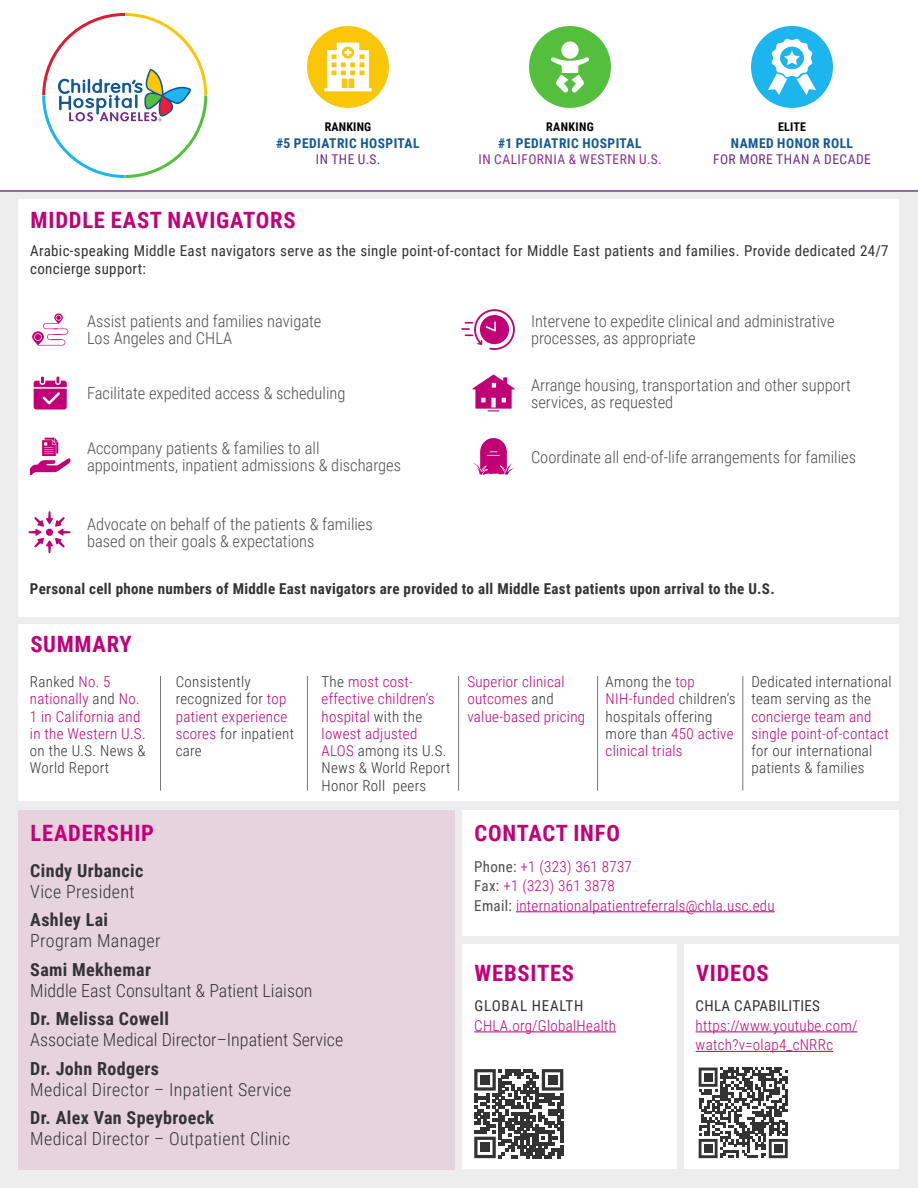
<style>
.page{position:relative;width:918px;height:1188px;background:#ededed}
.page>*{position:absolute;margin:0;border:0;box-sizing:border-box;transform-origin:0 0}
.t1{font:700 22.5px "Roboto Condensed";letter-spacing:.035em;color:#c10077}
.t2{font:300 18px/21px "Roboto Condensed";letter-spacing:.01em;color:#333}
.t3{font:700 18px/21px "Roboto Condensed";letter-spacing:.02em;color:#333}
.t4{font:300 16.5px/17.2px "Roboto Condensed";color:#4d4d4d}
.t5{font:300 15px/17.2px "Roboto Condensed";letter-spacing:.02em;color:#c10077}
.t6{font:300 15px/17.2px "Roboto Condensed";letter-spacing:.02em;color:#333}
.t7{font:15px/17.2px "Roboto Condensed";letter-spacing:.02em;color:#333}
.t8{font:700 15px "Roboto Condensed";letter-spacing:.02em;color:#333}
.t9{font:700 13.5px "Roboto Condensed";letter-spacing:.035em;color:#145796}
.t10{font:13.5px "Roboto Condensed";letter-spacing:.035em;color:#6e2b8c}
.t11{font:13.5px "Roboto Condensed";letter-spacing:.035em;color:#8c308c}
.t12{font:700 12px "Roboto Condensed";letter-spacing:.015em;color:#000}
.t13{font:700 12px "Roboto Condensed";letter-spacing:.035em;color:#000}
.s1{color:#333}
.s2{color:#c10077}
.s3{font-weight:300}
.s4{font-weight:700}
.s5{font-weight:400;color:#4d4d4d}
.s6{font-weight:400;color:#333}
</style>
<div class="page">
<div style="left:19px;top:199px;width:880px;height:417px;background:#fff"></div>
<div style="left:19px;top:624px;width:880px;height:177px;background:#fff"></div>
<div style="left:463px;top:810px;width:436px;height:126px;background:#fff"></div>
<div style="left:463px;top:945px;width:214px;height:224px;background:#fff"></div>
<div style="left:685px;top:945px;width:214px;height:224px;background:#fff"></div>
<div style="left:19px;top:810px;width:436px;height:359px;background:#e7d3de"></div>
<hr style="left:516px;top:911px;width:259px;height:1px;background:#c10077">
<hr style="left:474px;top:1032px;width:142px;height:1px;background:#c10077">
<hr style="left:696px;top:1032px;width:162px;height:1px;background:#c10077">
<hr style="left:696px;top:1051px;width:137px;height:1px;background:#c10077">
<div style="left:0;top:0;width:918px;height:192px;background:#fff"></div>
<hr style="left:0;top:190px;width:918px;height:2px;background:#8c308c">
<div style="left:307px;top:26px;width:82px;height:82px;background:#fac708;border-radius:50%"></div>
<svg style="left:324px;top:43px;width:48px;height:48px"></svg>
<div style="left:529px;top:26px;width:82px;height:82px;background:#54bf3d;border-radius:50%"></div>
<div style="left:561px;top:41px;width:18px;height:18px;background:#fff;border-radius:50%"></div>
<svg style="left:551px;top:57px;width:38px;height:36px"></svg>
<div style="left:751px;top:26px;width:82px;height:82px;background:#1cb5ed;border-radius:50%"></div>
<svg style="left:768px;top:38px;width:48px;height:57px"></svg>
<svg style="left:42px;top:13px;width:166px;height:165px"></svg>
<svg style="left:28px;top:511px;width:43px;height:42px"></svg>
<div style="left:46px;top:529px;width:7px;height:7px;background:#c10077;border-radius:50%"></div>
<svg style="left:34px;top:376px;width:33px;height:34px"></svg>
<svg style="left:32px;top:314px;width:36px;height:32px"></svg>
<svg style="left:461px;top:309px;width:54px;height:41px"></svg>
<svg style="left:473px;top:438px;width:41px;height:37px"></svg>
<svg style="left:30px;top:438px;width:40px;height:37px"></svg>
<svg style="left:472px;top:375px;width:43px;height:36px"></svg>
<svg style="left:699px;top:1068px;width:89px;height:90px"></svg>
<div style="left:704px;top:1144px;width:8px;height:9px;background:#333"></div>
<div style="left:774px;top:1144px;width:8px;height:9px;background:#333"></div>
<div style="left:704px;top:1073px;width:8px;height:8px;background:#333"></div>
<svg style="left:474px;top:1069px;width:89px;height:89px"></svg>
<div style="left:480px;top:1075px;width:10px;height:9px;background:#333"></div>
<div style="left:548px;top:1075px;width:9px;height:9px;background:#333"></div>
<div style="left:480px;top:1143px;width:10px;height:9px;background:#333"></div>
<hr style="left:160px;top:676px;width:1px;height:115px;background:#76777b">
<hr style="left:307px;top:676px;width:1px;height:115px;background:#76777b">
<hr style="left:458px;top:676px;width:1px;height:115px;background:#76777b">
<hr style="left:597px;top:676px;width:1px;height:115px;background:#76777b">
<hr style="left:742px;top:676px;width:1px;height:115px;background:#76777b">
<p class="t12" style="left:325px;top:118px;width:48px">RANKING</p>
<p class="t13" style="left:546px;top:118px;width:49px">RANKING</p>
<p class="t12" style="left:778px;top:118px;width:29px">ELITE</p>
<p class="t9" style="left:276px;top:134px;width:145px">#5 PEDIATRIC HOSPITAL</p>
<p class="t10" style="left:316px;top:150px;width:66px">IN THE U.S.</p>
<p class="t9" style="left:498px;top:134px;width:145px">#1 PEDIATRIC HOSPITAL</p>
<p class="t11" style="left:479px;top:150px;width:185px">IN CALIFORNIA &amp; WESTERN U.S.</p>
<p class="t9" style="left:731px;top:134px;width:124px">NAMED HONOR ROLL</p>
<p class="t10" style="left:713px;top:150px;width:159px">FOR MORE THAN A DECADE</p>
<p class="t1" style="left:31px;top:204px;width:266px">MIDDLE EAST NAVIGATORS</p>
<p class="t7" style="left:30px;top:242px;width:860px">Arabic-speaking Middle East navigators serve as the single point-of-contact for Middle East patients and families. Provide dedicated 24/7 concierge support:</p>
<p class="t4" style="left:87px;top:312px;width:236px">Assist patients and families navigate<br>Los Angeles and CHLA</p>
<p class="t4" style="left:87px;top:384px;width:260px">Facilitate expedited access &amp; scheduling</p>
<p class="t4" style="left:87px;top:439px;width:316px">Accompany patients &amp; families to all appointments, inpatient admissions &amp; discharges</p>
<p class="t4" style="left:87px;top:515px;width:287px">Advocate on behalf of the patients &amp; families based on their goals &amp; expectations</p>
<p class="t4" style="left:531px;top:312px;width:305px">Intervene to expedite clinical and administrative processes, as appropriate</p>
<p class="t4" style="left:531px;top:375px;width:322px">Arrange housing, transportation and other support services, as requested</p>
<p class="t4" style="left:531px;top:447px;width:327px">Coordinate all end-of-life arrangements for families</p>
<p class="t8" style="left:30px;top:578px;width:746px">Personal cell phone numbers of Middle East navigators are provided to all Middle East patients upon arrival to the U.S.</p>
<p class="t1" style="left:30px;top:628px;width:103px">SUMMARY</p>
<p class="t5" style="left:30px;top:673px;width:117px"><span class="s1">Ranked</span> No. 5 nationally <span class="s1">and</span> No.<br>1 in California and in the Western U.S. <span class="s1">on the U.S. News &amp;<br>World Report</span></p>
<p class="t5" style="left:467px;top:673px;width:119px">Superior clinical outcomes <span class="s1">and </span>value-based pricing</p>
<p class="t6" style="left:176px;top:673px;width:120px">Consistently recognized for <span class="s2">top patient experience scores</span> for inpatient care</p>
<p class="t6" style="left:606px;top:673px;width:131px">Among the <span class="s2">top<br>NIH-funded</span> children’s hospitals offering more than <span class="s2">450 active clinical trials</span></p>
<p class="t5" style="left:322px;top:673px;width:130px"><span class="s1">The</span> most cost&shy;effective children’s hospital <span class="s1">with the </span>lowest adjusted<br>ALOS <span class="s1">among its U.S.<br>News &amp; World Report<br>Honor Roll peers</span></p>
<p class="t6" style="left:751px;top:673px;width:142px">Dedicated international team serving as the <span class="s2">concierge team and single point-of-contact </span>for our international patients &amp; families</p>
<p class="t1" style="left:31px;top:817px;width:125px">LEADERSHIP</p>
<p class="t3" style="left:30px;top:859px;width:115px">Cindy Urbancic<br><span class="s3">Vice President</span></p>
<p class="t2" style="left:30px;top:909px;width:132px"><span class="s4">Ashley Lai<br></span>Program Manager</p>
<p class="t2" style="left:30px;top:958px;width:284px"><span class="s4">Sami Mekhemar<br></span>Middle East Consultant &amp; Patient Liaison</p>
<p class="t2" style="left:30px;top:1008px;width:315px"><span class="s4">Dr. Melissa Cowell<br></span>Associate Medical Director–Inpatient Service</p>
<p class="t2" style="left:30px;top:1057px;width:263px"><span class="s4">Dr. John Rodgers<br></span>Medical Director – Inpatient Service</p>
<p class="t2" style="left:30px;top:1107px;width:261px"><span class="s4">Dr. Alex Van Speybroeck<br></span>Medical Director – Outpatient Clinic</p>
<p class="t1" style="left:475px;top:817px;width:147px">CONTACT INFO</p>
<p class="t5" style="left:474px;top:856px;width:302px;line-height:19.5px"><span class="s5">Phone:</span> +1 (323) 361 8737<br><span class="s5">Fax:</span> +1 (323) 361 3878<br><span class="s5">Email:</span> internationalpatientreferrals@chla.usc.edu</p>
<p class="t1" style="left:475px;top:957px;width:101px">WEBSITES</p>
<p class="t5" style="left:474px;top:996px;width:143px;line-height:19.5px"><span class="s6">GLOBAL HEALTH<br></span>CHLA.org/GlobalHealth</p>
<p class="t1" style="left:696px;top:957px;width:74px">VIDEOS</p>
<p class="t5" style="left:696px;top:996px;width:163px;line-height:19.5px"><span class="s6">CHLA CAPABILITIES </span>https://www.youtube.com/ watch?v=olap4_cNRRc</p>
</div>
